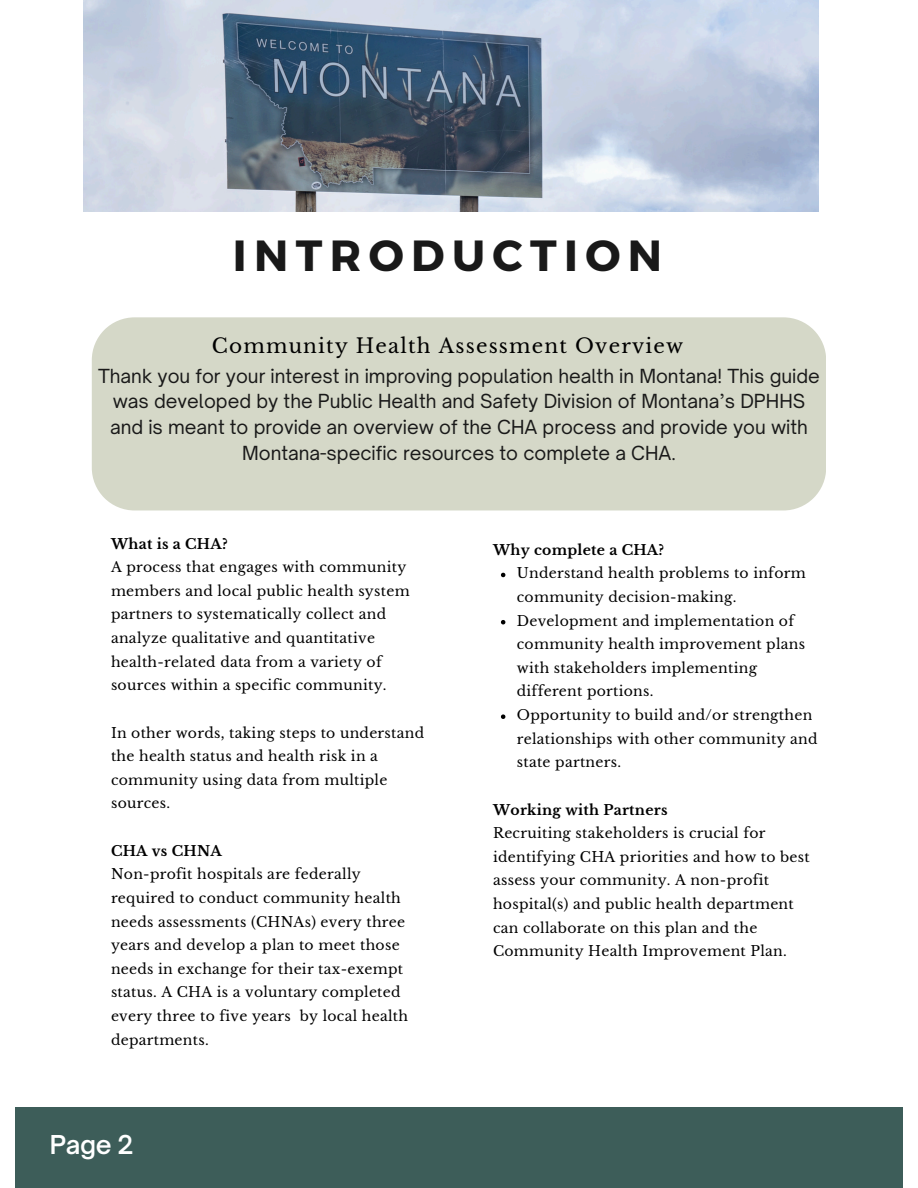
<style>
.page{position:relative;width:918px;height:1188px;background:#fff}
.page>*{position:absolute;margin:0;border:0;box-sizing:border-box;transform-origin:0 0}
.t1{font:700 43.65px "Montserrat";letter-spacing:.17em;color:#191919}
.t2{font:600 24.9px "Open Sauce One";color:#fff}
.t3{font:19.95px "Libre Baskerville";letter-spacing:.06em;color:#000}
.t4{font:18.6px/25.8px "Open Sauce One";color:#191919;text-align:center}
.t5{font:13.95px/23.7px "Libre Baskerville";letter-spacing:.02em;color:#000}
.t6{font:700 13.95px "Libre Baskerville";letter-spacing:.02em;color:#000}
</style>
<div class="page">
<div style="left:15px;top:1107px;width:888px;height:81px;background:#3d5d59"></div>
<div style="left:92px;top:317px;width:734px;height:193px;background:#d5d8c8"></div>
<img style="left:84px;top:0;width:735px;height:212px">
<svg style="left:501px;top:573px;width:4px;height:4px"></svg>
<svg style="left:501px;top:620px;width:4px;height:4px"></svg>
<svg style="left:501px;top:714px;width:4px;height:5px"></svg>
<h1 class="t1" style="left:233px;top:227px;width:431px">INTRODUCTION</h1>
<p class="t3" style="left:212px;top:333px;width:473px">Community Health Assessment Overview</p>
<p class="t4" style="left:98px;top:363px;width:723px">Thank you for your interest in improving population health in Montana! This guide was developed by the Public Health and Safety Division of Montana’s DPHHS and is meant to provide an overview of the CHA process and provide you with Montana-specific resources to complete a CHA.</p>
<h1 class="t6" style="left:111px;top:535px;width:118px">What is a CHA?</h1>
<p class="t5" style="left:111px;top:555px;width:300px">A process that engages with community members and local public health system partners to systematically collect and analyze qualitative and quantitative health-related data from a variety of sources within a specific community.</p>
<p class="t5" style="left:111px;top:721px;width:315px">In other words, taking steps to understand the health status and health risk in a community using data from multiple sources.</p>
<h1 class="t6" style="left:111px;top:842px;width:112px">CHA vs CHNA</h1>
<p class="t5" style="left:111px;top:863px;width:299px">Non-profit hospitals are federally required to conduct community health needs assessments (CHNAs) every three years and develop a plan to meet those needs in exchange for their tax-exempt status. A CHA is a voluntary completed every three to five years by local health departments.</p>
<h2 class="t2" style="left:50px;top:1129px;width:85px">Page 2</h2>
<h1 class="t6" style="left:493px;top:541px;width:173px">Why complete a CHA?</h1>
<p class="t5" style="left:517px;top:562px;width:290px">Understand health problems to inform community decision-making.</p>
<p class="t5" style="left:517px;top:609px;width:290px">Development and implementation of community health improvement plans with stakeholders implementing different portions.</p>
<p class="t5" style="left:517px;top:703px;width:302px">Opportunity to build and/or strengthen relationships with other community and state partners.</p>
<h1 class="t6" style="left:493px;top:801px;width:176px">Working with Partners</h1>
<p class="t5" style="left:493px;top:821px;width:318px">Recruiting stakeholders is crucial for identifying CHA priorities and how to best assess your community. A non-profit hospital(s) and public health department can collaborate on this plan and the Community Health Improvement Plan.</p>
</div>
